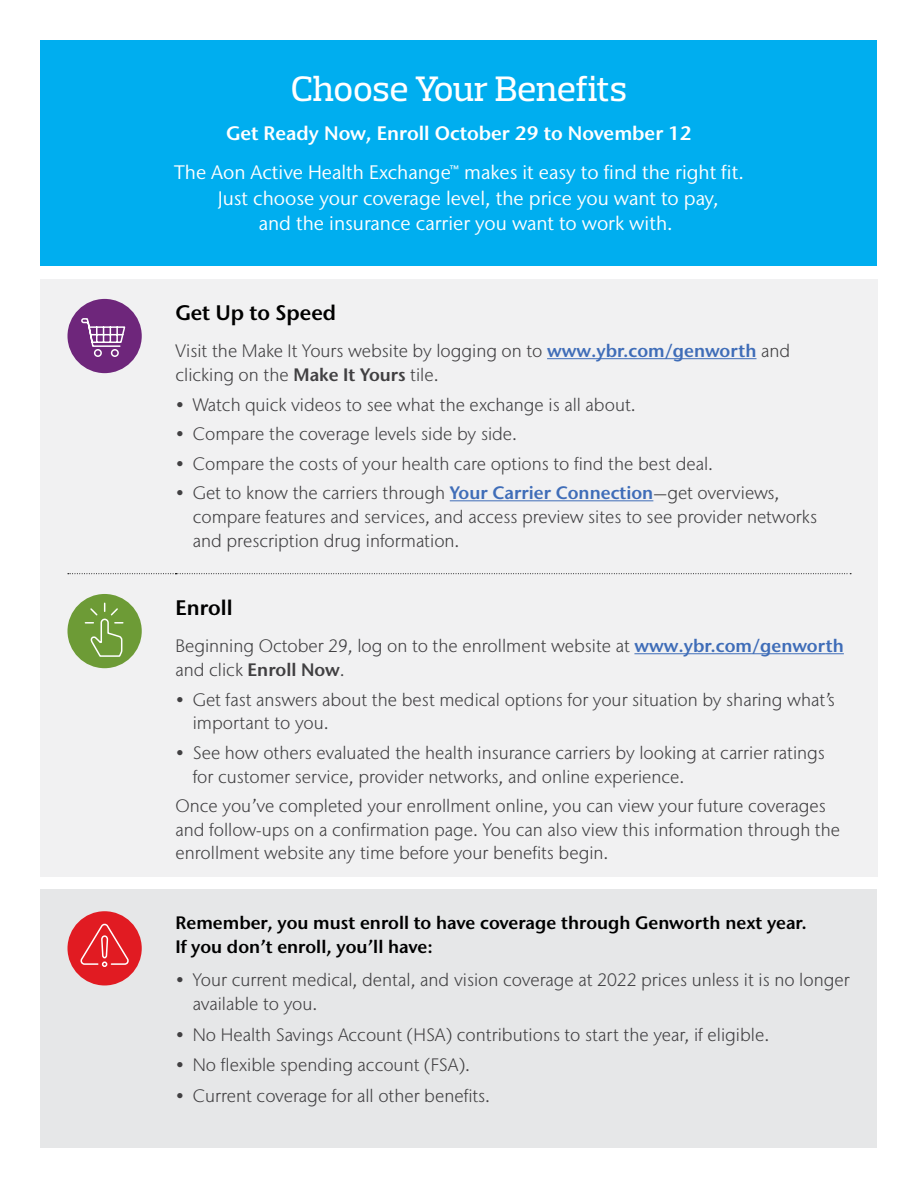
<style>
.page{position:relative;width:918px;height:1188px;background:#fff}
.page>*{position:absolute;margin:0;border:0;box-sizing:border-box;transform-origin:0 0}
.t1{font:500 36px "Prelo Slab";letter-spacing:-.01em;color:#fff}
.t2{font:600 21px "Stone Sans IIITC Pro";color:#000}
.t3{font:19.5px "Stone Sans IIITC Pro";color:#fff}
.t4{font:600 19.5px "Stone Sans IIITC Pro";color:#fff}
.t5{font:300 18px/23.5px "Stone Sans IIITC Pro";color:#414042}
.t6{font:600 18px/24px "Stone Sans IIITC Pro";color:#000}
.s1{font-weight:600;color:#3f6db8}
.s2{font-weight:600}
</style>
<div class="page">
<div style="left:40px;top:889px;width:838px;height:259px;background:#e6e7e8"></div>
<div style="left:68px;top:911px;width:74px;height:74px;background:#e11b22;border-radius:50%"></div>
<svg style="left:80px;top:924px;width:49px;height:43px"></svg>
<div style="left:40px;top:279px;width:838px;height:597px;background:#f1f1f2"></div>
<div style="left:40px;top:40px;width:838px;height:226px;background:#00aeef"></div>
<svg style="left:68px;top:573px;width:783px;height:1px"></svg>
<div style="left:68px;top:299px;width:74px;height:74px;background:#6e267b;border-radius:50%"></div>
<svg style="left:81px;top:318px;width:45px;height:39px"></svg>
<hr style="left:547px;top:358px;width:210px;height:1px;background:#3f6db8">
<hr style="left:450px;top:500px;width:203px;height:1px;background:#3f6db8">
<div style="left:68px;top:594px;width:74px;height:74px;background:#6d9b36;border-radius:50%"></div>
<svg style="left:84px;top:602px;width:40px;height:55px"></svg>
<hr style="left:634px;top:653px;width:210px;height:1px;background:#3f6db8">
<h1 class="t1" style="left:291px;top:67px;width:338px">Choose Your Benefits</h1>
<p class="t4" style="left:226px;top:121px;width:467px">Get Ready Now, Enroll October 29 to November 12</p>
<p class="t3" style="left:174px;top:160px;width:571px">The Aon Active Health Exchange™ makes it easy to find the right fit.</p>
<p class="t3" style="left:218px;top:186px;width:503px">Just choose your coverage level, the price you want to pay,</p>
<p class="t3" style="left:259px;top:211px;width:416px">and the insurance carrier you want to work with.</p>
<p class="t2" style="left:176px;top:299px;width:162px">Get Up to Speed</p>
<p class="t5" style="left:176px;top:339px;width:616px">Visit the Make It Yours website by logging on to <span class="s1">www.ybr.com/genworth</span> and clicking on the <span class="s2">Make It Yours</span> tile.</p>
<p class="t5" style="left:176px;top:392px;width:462px">• Watch quick videos to see what the exchange is all about.</p>
<p class="t5" style="left:176px;top:422px;width:343px">• Compare the coverage levels side by side.</p>
<p class="t5" style="left:176px;top:452px;width:539px">• Compare the costs of your health care options to find the best deal.</p>
<p class="t5" style="left:193px;top:481px;width:626px;text-indent:-17px">• Get to know the carriers through <span class="s1">Your Carrier Connection</span>—get overviews, compare features and services, and access preview sites to see provider networks and prescription drug information.</p>
<p class="t2" style="left:176px;top:595px;width:59px">Enroll</p>
<p class="t5" style="left:176px;top:634px;width:670px">Beginning October 29, log on to the enrollment website at <span class="s1">www.ybr.com/genworth </span>and click <span class="s2">Enroll Now</span>.</p>
<p class="t5" style="left:193px;top:687px;width:644px;text-indent:-17px">• Get fast answers about the best medical options for your situation by sharing what’s important to you.</p>
<p class="t5" style="left:193px;top:741px;width:634px;text-indent:-17px">• See how others evaluated the health insurance carriers by looking at carrier ratings for customer service, provider networks, and online experience.</p>
<p class="t5" style="left:176px;top:794px;width:666px">Once you’ve completed your enrollment online, you can view your future coverages and follow-ups on a confirmation page. You can also view this information through the enrollment website any time before your benefits begin.</p>
<p class="t6" style="left:176px;top:911px;width:633px">Remember, you must enroll to have coverage through Genworth next year.<br>If you don’t enroll, you’ll have:</p>
<p class="t5" style="left:193px;top:968px;width:658px;line-height:24px;text-indent:-17px">• Your current medical, dental, and vision coverage at 2022 prices unless it is no longer available to you.</p>
<p class="t5" style="left:176px;top:1023px;width:595px">• No Health Savings Account (HSA) contributions to start the year, if eligible.</p>
<p class="t5" style="left:176px;top:1053px;width:296px">• No flexible spending account (FSA).</p>
<p class="t5" style="left:176px;top:1084px;width:316px">• Current coverage for all other benefits.</p>
</div>
